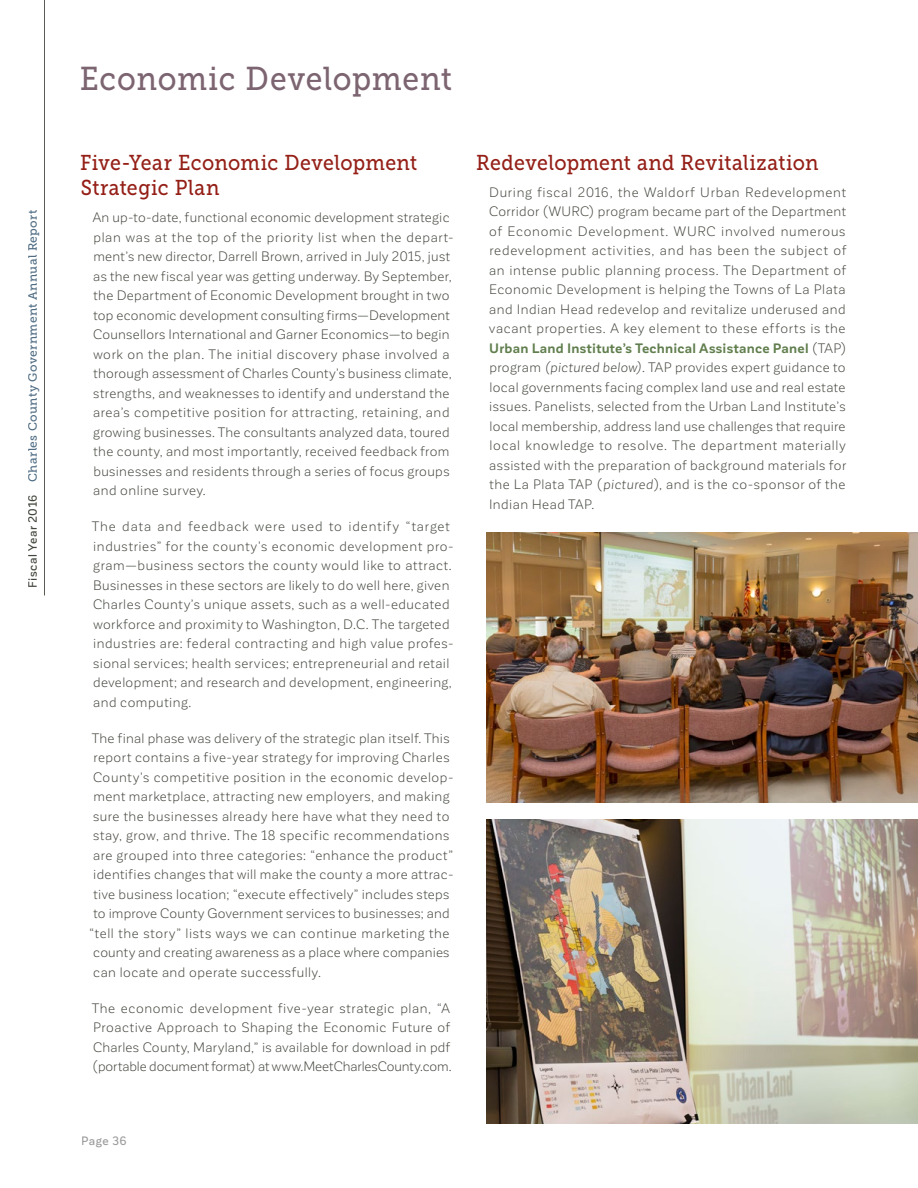
<style>
.page{position:relative;width:918px;height:1188px;background:#fff}
.page>*{position:absolute;margin:0;border:0;box-sizing:border-box;transform-origin:0 0}
.t1{font:33px "Museo Slab 500";letter-spacing:.02em;color:#7c6470;scale:.91 1}
.t2{font:21.45px/25.5px "Museo Slab 500";letter-spacing:.02em;color:#941f17;scale:.91 1}
.t3{font:13.5px/19.5px "Corporative Sans";letter-spacing:.035em;color:#42473d}
.t4{font:13.5px "Corporative Sans";letter-spacing:.015em;color:#42473d}
.t5{font:12px "Museo Slab 500";letter-spacing:.03em;color:#4e6c83}
.t6{font:500 12px "Corporative Sans";letter-spacing:.035em;color:#9b9b9c}
.s1{font-family:"Corporative Sans";font-weight:500;color:#42473d}
.s2{font-weight:700;color:#607e4d}
.s3{font-style:italic}
</style>
<div class="page">
<img style="left:486px;top:819px;width:432px;height:304px">
<img style="left:486px;top:533px;width:432px;height:269px">
<hr style="left:44px;top:0;width:1px;height:596px;background:#42473d">
<p class="t5" style="left:26px;top:588px;width:380px;rotate:-90deg"><span class="s1">Fiscal Year 2016</span> Charles County Government Annual Report</p>
<h1 class="t1" style="left:80px;top:60px;width:410px">Economic Development</h1>
<h2 class="t2" style="left:80px;top:150px;width:372px">Five-Year Economic Development<br>Strategic Plan</h2>
<p class="t3" style="left:93px;top:208px;width:362px">An up-to-date, functional economic development strategic plan was at the top of the priority list when the depart&shy;ment’s new director, Darrell Brown, arrived in July 2015, just as the new fiscal year was getting underway. By September, the Department of Economic Development brought in two top economic development consulting firms—Development Counsellors International and Garner Economics—to begin work on the plan. The initial discovery phase involved a thorough assessment of Charles County’s business climate, strengths, and weaknesses to identify and understand the area’s competitive position for attracting, retaining, and growing businesses. The consultants analyzed data, toured the county, and most importantly, received feedback from businesses and residents through a series of focus groups and online survey.</p>
<p class="t3" style="left:92px;top:517px;width:363px">The data and feedback were used to identify “target industries” for the county’s economic development pro&shy;gram—business sectors the county would like to attract.<br>Businesses in these sectors are likely to do well here, given Charles County’s unique assets, such as a well-educated workforce and proximity to Washington, D.C. The targeted industries are: federal contracting and high value profes&shy;sional services; health services; entrepreneurial and retail development; and research and development, engineering, and computing.</p>
<p class="t3" style="left:92px;top:728px;width:359px">The final phase was delivery of the strategic plan itself. This</p>
<p class="t3" style="left:93px;top:748px;width:358px">report contains a five-year strategy for improving Charles</p>
<p class="t3" style="left:93px;top:767px;width:362px">County’s competitive position in the economic develop-</p>
<p class="t3" style="left:93px;top:787px;width:358px">ment marketplace, attracting new employers, and making</p>
<p class="t3" style="left:93px;top:806px;width:358px">sure the businesses already here have what they need to</p>
<p class="t3" style="left:93px;top:826px;width:358px">stay, grow, and thrive. The 18 specific recommendations</p>
<p class="t3" style="left:93px;top:845px;width:361px">are grouped into three categories: “enhance the product”</p>
<p class="t3" style="left:93px;top:865px;width:362px">identifies changes that will make the county a more attrac-</p>
<p class="t3" style="left:93px;top:884px;width:358px">tive business location; “execute effectively” includes steps</p>
<p class="t3" style="left:93px;top:904px;width:358px">to improve County Government services to businesses; and</p>
<p class="t3" style="left:89px;top:923px;width:362px">“tell the story” lists ways we can continue marketing the</p>
<p class="t4" style="left:93px;top:945px;width:358px">county and creating awareness as a place where companies</p>
<p class="t3" style="left:93px;top:962px;width:229px">can locate and operate successfully.</p>
<p class="t3" style="left:92px;top:998px;width:361px">The economic development five-year strategic plan, “A Proactive Approach to Shaping the Economic Future of Charles County, Maryland,” is available for download in pdf (portable document format) at www.MeetCharlesCounty.com.</p>
<h2 class="t2" style="left:476px;top:150px;width:378px">Redevelopment and Revitalization</h2>
<p class="t3" style="left:489px;top:183px;width:359px;text-align:justify">During fiscal 2016, the Waldorf Urban Redevelopment Corridor (WURC) program became part of the Department of Economic Development. WURC involved numerous redevelopment activities, and has been the subject of an intense public planning process. The Department of Economic Development is helping the Towns of La Plata and Indian Head redevelop and revitalize underused and vacant properties. A key element to these efforts is the <span class="s2">Urban Land Institute’s Technical Assistance Panel</span> (TAP) program <span class="s3">(pictured below)</span>. TAP provides expert guidance to local governments facing complex land use and real estate issues. Panelists, selected from the Urban Land Institute’s local membership, address land use challenges that require local knowledge to resolve. The department materially assisted with the preparation of background materials for the La Plata TAP (<span class="s3">pictured</span>), and is the co-sponsor of the Indian Head TAP.</p>
<p class="t6" style="left:81px;top:1135px;width:47px">Page 36</p>
</div>
